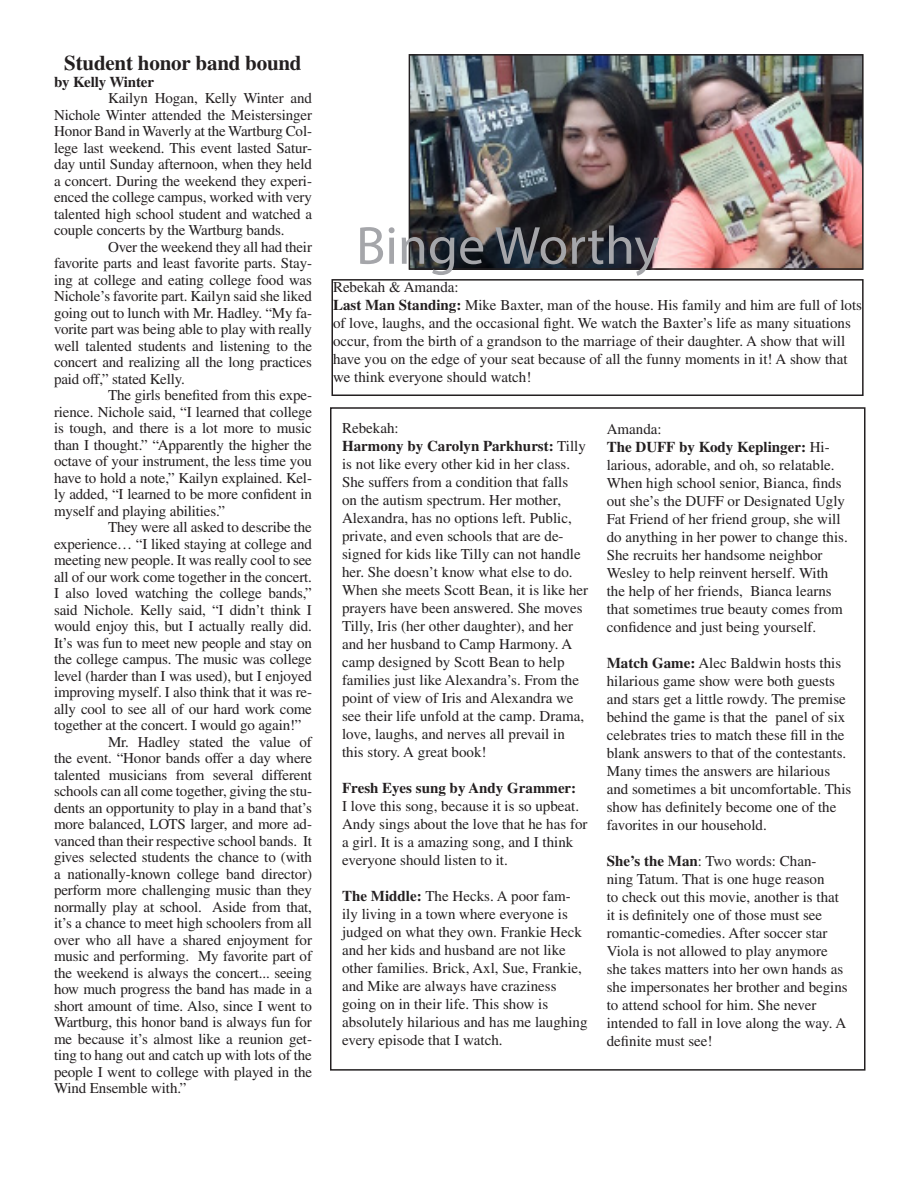
<style>
.page{position:relative;width:918px;height:1188px;background:#fff}
.page>*{position:absolute;margin:0;border:0;box-sizing:border-box;transform-origin:0 0}
.t1{font:54px "Myriad Pro";color:#a5a6aa}
.t2{font:700 21px "Times";letter-spacing:-.01em;color:#231f20}
.t3{font:15px/18px "Times";color:#231f20}
.t4{font:700 15px "Times";color:#231f20}
.s1{font-weight:700}
</style>
<div class="page">
<div style="left:332px;top:279px;width:532px;height:117px;border:2px solid #231f20"></div>
<div style="left:330px;top:407px;width:536px;height:664px;border:2px solid #231f20"></div>
<img style="left:412px;top:57px;width:449px;height:210px">
<div style="left:409px;top:54px;width:455px;height:216px;border:2px solid #231f20"></div>
<p class="t2" style="left:64px;top:51px;width:239px">Student honor band bound</p>
<p class="t4" style="left:54px;top:73px;width:102px">by Kelly Winter</p>
<p class="t3" style="left:54px;top:90px;width:260px;line-height:16.5px;text-align:justify;text-indent:54px">Kailyn Hogan, Kelly Winter and Nichole Winter attended the Meistersinger Honor Band in Waverly at the Wartburg Col&shy;lege last weekend. This event lasted Satur&shy;day until Sunday afternoon, when they held a concert. During the weekend they experi&shy;enced the college campus, worked with very talented high school student and watched a couple concerts by the Wartburg bands.</p>
<p class="t3" style="left:54px;top:239px;width:260px;line-height:16.5px;text-align:justify;text-indent:54px">Over the weekend they all had their favorite parts and least favorite parts. Stay&shy;ing at college and eating college food was Nichole’s favorite part. Kailyn said she liked going out to lunch with Mr. Hadley. “My fa&shy;vorite part was being able to play with really well talented students and listening to the concert and realizing all the long practices paid off,” stated Kelly.</p>
<p class="t3" style="left:54px;top:387px;width:260px;line-height:16.5px;text-align:justify;text-indent:54px">The girls benefted from this expe&shy;rience. Nichole said, “I learned that college is tough, and there is a lot more to music than I thought.” “Apparently the higher the octave of your instrument, the less time you have to hold a note,” Kailyn explained. Kel&shy;ly added, “I learned to be more confdent in myself and playing abilities.”</p>
<p class="t3" style="left:54px;top:519px;width:260px;line-height:16.5px;text-align:justify;text-indent:54px">They were all asked to describe the experience… “I liked staying at college and meeting new people. It was really cool to see all of our work come together in the concert.<br>I also loved watching the college bands,” said Nichole. Kelly said, “I didn’t think I would enjoy this, but I actually really did.<br>It’s was fun to meet new people and stay on the college campus. The music was college level (harder than I was used), but I enjoyed improving myself. I also think that it was re&shy;ally cool to see all of our hard work come together at the concert. I would go again!”</p>
<p class="t3" style="left:54px;top:734px;width:260px;line-height:16.5px;text-align:justify;text-indent:54px">Mr. Hadley stated the value of the event. “Honor bands offer a day where talented musicians from several different schools can all come together, giving the stu&shy;dents an opportunity to play in a band that’s more balanced, LOTS larger, and more ad&shy;vanced than their respective school bands. It gives selected students the chance to (with a nationally-known college band director) perform more challenging music than they normally play at school. Aside from that, it’s a chance to meet high schoolers from all over who all have a shared enjoyment for music and performing. My favorite part of the weekend is always the concert... seeing how much progress the band has made in a short amount of time. Also, since I went to Wartburg, this honor band is always fun for me because it’s almost like a reunion get&shy;ting to hang out and catch up with lots of the people I went to college with played in the Wind Ensemble with.”</p>
<p class="t1" style="left:356px;top:212px;width:305px">Binge Worthy</p>
<p class="t3" style="left:333px;top:278px;width:531px">Rebekah &amp; Amanda:<br><span class="s1">Last Man Standing:</span> Mike Baxter, man of the house. His family and him are full of lots of love, laughs, and the occasional fght. We watch the Baxter’s life as many situations occur, from the birth of a grandson to the marriage of their daughter. A show that will have you on the edge of your seat because of all the funny moments in it! A show that we think everyone should watch!</p>
<p class="t3" style="left:342px;top:419px;width:248px">Rebekah:<br><span class="s1">Harmony by Carolyn Parkhurst:</span> Tilly is not like every other kid in her class.<br>She suffers from a condition that falls<br>on the autism spectrum. Her mother, Alexandra, has no options left. Public, private, and even schools that are de&shy;signed for kids like Tilly can not handle her. She doesn’t know what else to do.<br>When she meets Scott Bean, it is like her prayers have been answered. She moves Tilly, Iris (her other daughter), and her and her husband to Camp Harmony. A camp designed by Scott Bean to help families just like Alexandra’s. From the point of view of Iris and Alexandra we see their life unfold at the camp. Drama, love, laughs, and nerves all prevail in this story. A great book!</p>
<p class="t4" style="left:342px;top:779px;width:236px">Fresh Eyes sung by Andy Grammer:</p>
<p class="t3" style="left:342px;top:797px;width:247px">I love this song, because it is so upbeat.<br>Andy sings about the love that he has for a girl. It is a amazing song, and I think everyone should listen to it.</p>
<p class="t3" style="left:342px;top:887px;width:247px"><span class="s1">The Middle:</span> The Hecks. A poor fam&shy;ily living in a town where everyone is judged on what they own. Frankie Heck and her kids and husband are not like other families. Brick, Axl, Sue, Frankie, and Mike are always have craziness going on in their life. This show is absolutely hilarious and has me laughing every episode that I watch.</p>
<p class="t3" style="left:607px;top:420px;width:243px">Amanda:<br><span class="s1">The DUFF by Kody Keplinger:</span> Hi&shy;larious, adorable, and oh, so relatable.<br>When high school senior, Bianca, fnds out she’s the DUFF or Designated Ugly Fat Friend of her friend group, she will do anything in her power to change this.<br>She recruits her handsome neighbor Wesley to help reinvent herself. With the help of her friends, Bianca learns that sometimes true beauty comes from confdence and just being yourself.</p>
<p class="t3" style="left:607px;top:654px;width:246px"><span class="s1">Match Game:</span> Alec Baldwin hosts this hilarious game show were both guests and stars get a little rowdy. The premise behind the game is that the panel of six celebrates tries to match these fll in the blank answers to that of the contestants.<br>Many times the answers are hilarious and sometimes a bit uncomfortable. This show has defnitely become one of the favorites in our household.</p>
<p class="t3" style="left:607px;top:852px;width:242px"><span class="s1">She’s the Man</span>: Two words: Chan-<br>ning Tatum. That is one huge reason<br>to check out this movie, another is that it is defnitely one of those must see romantic-comedies. After soccer star Viola is not allowed to play anymore she takes matters into her own hands as she impersonates her brother and begins to attend school for him. She never intended to fall in love along the way. A defnite must see!</p>
</div>
